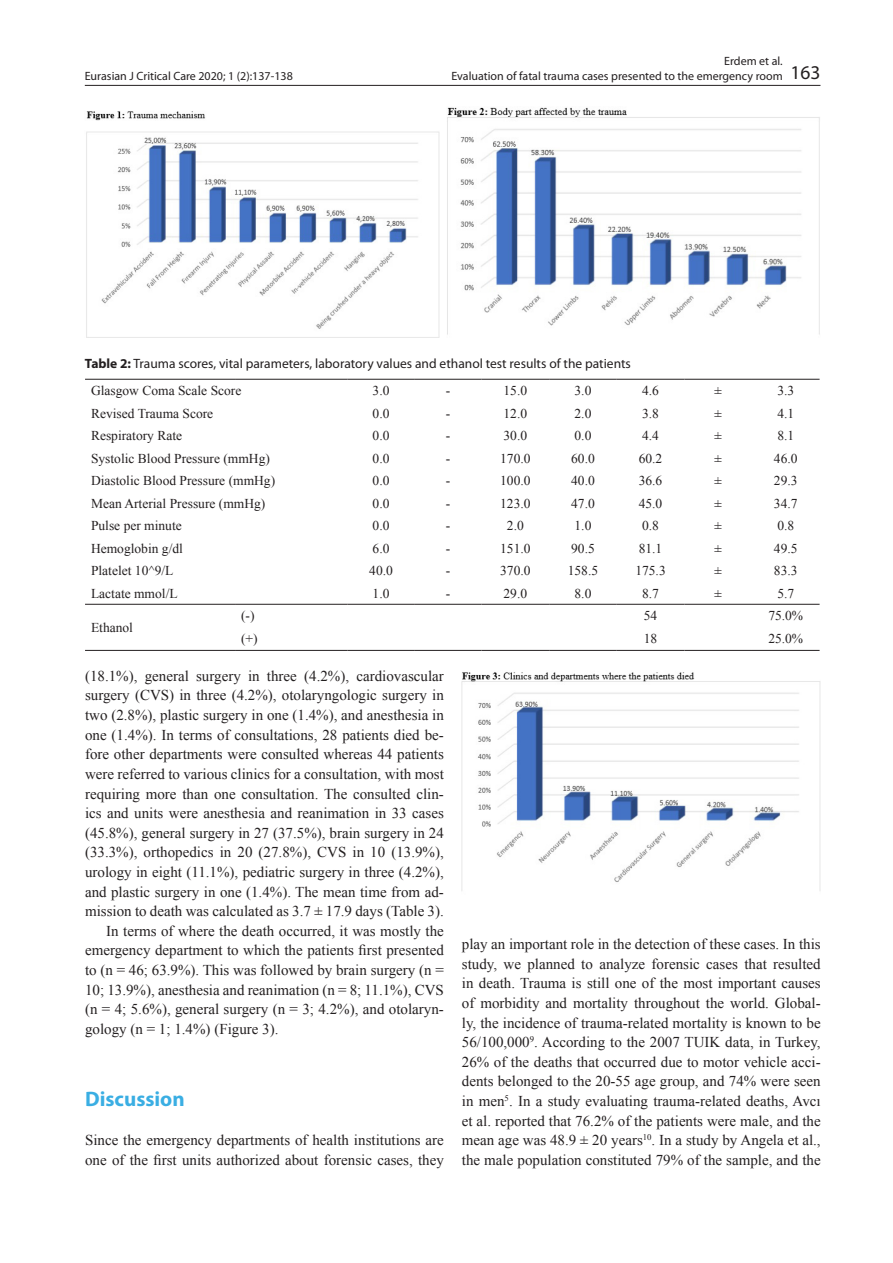
<style>
.page{position:relative;width:893px;height:1263px;background:#fff}
.page>*{position:absolute;margin:0;border:0;box-sizing:border-box;transform-origin:0 0}
.t1{font:700 21px "Myriad Pro";color:#3aaee3}
.t2{font:15px/19.6px "Times New Roman";color:#231f20;text-align:justify}
.t3{font:13.5px "Times New Roman";color:#231f20}
.t4{font:13.5px "Myriad Pro";color:#231f20}
.t5{font:12px "Myriad Pro";color:#231f20}
.s1{font-size:19.5px}
.s2{font-weight:700}
</style>
<div class="page">
<hr style="left:85px;top:85px;width:735px;height:1px;background:#231f20">
<hr style="left:85px;top:604px;width:150px;height:1px;background:#231f20">
<hr style="left:235px;top:604px;width:112px;height:1px;background:#231f20">
<hr style="left:347px;top:604px;width:68px;height:1px;background:#231f20">
<hr style="left:415px;top:604px;width:67px;height:1px;background:#231f20">
<hr style="left:482px;top:604px;width:67px;height:1px;background:#231f20">
<hr style="left:549px;top:604px;width:68px;height:1px;background:#231f20">
<hr style="left:617px;top:604px;width:67px;height:1px;background:#231f20">
<hr style="left:684px;top:604px;width:68px;height:1px;background:#231f20">
<hr style="left:752px;top:604px;width:68px;height:1px;background:#231f20">
<hr style="left:85px;top:650px;width:150px;height:1px;background:#231f20">
<hr style="left:235px;top:650px;width:112px;height:1px;background:#231f20">
<hr style="left:347px;top:650px;width:68px;height:1px;background:#231f20">
<hr style="left:415px;top:650px;width:67px;height:1px;background:#231f20">
<hr style="left:482px;top:650px;width:67px;height:1px;background:#231f20">
<hr style="left:549px;top:650px;width:68px;height:1px;background:#231f20">
<hr style="left:617px;top:650px;width:67px;height:1px;background:#231f20">
<hr style="left:684px;top:650px;width:68px;height:1px;background:#231f20">
<hr style="left:752px;top:650px;width:68px;height:1px;background:#231f20">
<hr style="left:85px;top:379px;width:150px;height:1px;background:#231f20">
<hr style="left:235px;top:379px;width:112px;height:1px;background:#231f20">
<hr style="left:347px;top:379px;width:68px;height:1px;background:#231f20">
<hr style="left:415px;top:379px;width:67px;height:1px;background:#231f20">
<hr style="left:482px;top:379px;width:67px;height:1px;background:#231f20">
<hr style="left:549px;top:379px;width:68px;height:1px;background:#231f20">
<hr style="left:617px;top:379px;width:67px;height:1px;background:#231f20">
<hr style="left:684px;top:379px;width:68px;height:1px;background:#231f20">
<hr style="left:752px;top:379px;width:68px;height:1px;background:#231f20">
<img style="left:86px;top:111px;width:354px;height:226px">
<img style="left:447px;top:107px;width:373px;height:228px">
<img style="left:462px;top:672px;width:359px;height:219px">
<p class="t5" style="left:724px;top:54px;width:60px">Erdem et al.</p>
<p class="t5" style="left:85px;top:68px;width:210px">Eurasian J Critical Care 2020; 1 (2):137-138</p>
<p class="t5" style="left:451px;top:68px;width:371px">Evaluation of fatal trauma cases presented to the emergency room <span class="s1">163</span></p>
<p class="t4" style="left:85px;top:355px;width:548px"><span class="s2">Table 2:</span> Trauma scores, vital parameters, laboratory values and ethanol test results of the patients</p>
<p class="t3" style="left:91px;top:382px;width:152px">Glasgow Coma Scale Score</p>
<p class="t3" style="left:373px;top:382px;width:18px">3.0</p>
<p class="t3" style="left:446px;top:382px;width:6px">-</p>
<p class="t3" style="left:504px;top:382px;width:25px">15.0</p>
<p class="t3" style="left:574px;top:382px;width:18px">3.0</p>
<p class="t3" style="left:642px;top:382px;width:18px">4.6</p>
<p class="t3" style="left:714px;top:382px;width:9px">±</p>
<p class="t3" style="left:777px;top:382px;width:18px">3.3</p>
<p class="t3" style="left:91px;top:404px;width:124px">Revised Trauma Score</p>
<p class="t3" style="left:373px;top:404px;width:18px">0.0</p>
<p class="t3" style="left:446px;top:404px;width:6px">-</p>
<p class="t3" style="left:504px;top:404px;width:25px">12.0</p>
<p class="t3" style="left:574px;top:404px;width:18px">2.0</p>
<p class="t3" style="left:642px;top:404px;width:18px">3.8</p>
<p class="t3" style="left:714px;top:404px;width:9px">±</p>
<p class="t3" style="left:777px;top:404px;width:18px">4.1</p>
<p class="t3" style="left:91px;top:427px;width:93px">Respiratory Rate</p>
<p class="t3" style="left:373px;top:427px;width:18px">0.0</p>
<p class="t3" style="left:446px;top:427px;width:6px">-</p>
<p class="t3" style="left:504px;top:427px;width:25px">30.0</p>
<p class="t3" style="left:574px;top:427px;width:18px">0.0</p>
<p class="t3" style="left:642px;top:427px;width:18px">4.4</p>
<p class="t3" style="left:714px;top:427px;width:9px">±</p>
<p class="t3" style="left:777px;top:427px;width:18px">8.1</p>
<p class="t3" style="left:91px;top:449px;width:180px">Systolic Blood Pressure (mmHg)</p>
<p class="t3" style="left:373px;top:449px;width:18px">0.0</p>
<p class="t3" style="left:446px;top:449px;width:6px">-</p>
<p class="t3" style="left:500px;top:449px;width:32px">170.0</p>
<p class="t3" style="left:571px;top:449px;width:25px">60.0</p>
<p class="t3" style="left:639px;top:449px;width:25px">60.2</p>
<p class="t3" style="left:714px;top:449px;width:9px">±</p>
<p class="t3" style="left:774px;top:449px;width:25px">46.0</p>
<p class="t3" style="left:91px;top:472px;width:186px">Diastolic Blood Pressure (mmHg)</p>
<p class="t3" style="left:373px;top:472px;width:18px">0.0</p>
<p class="t3" style="left:446px;top:472px;width:6px">-</p>
<p class="t3" style="left:500px;top:472px;width:32px">100.0</p>
<p class="t3" style="left:571px;top:472px;width:25px">40.0</p>
<p class="t3" style="left:639px;top:472px;width:25px">36.6</p>
<p class="t3" style="left:714px;top:472px;width:9px">±</p>
<p class="t3" style="left:774px;top:472px;width:25px">29.3</p>
<p class="t3" style="left:91px;top:494px;width:176px">Mean Arterial Pressure (mmHg)</p>
<p class="t3" style="left:373px;top:494px;width:18px">0.0</p>
<p class="t3" style="left:446px;top:494px;width:6px">-</p>
<p class="t3" style="left:500px;top:494px;width:32px">123.0</p>
<p class="t3" style="left:571px;top:494px;width:25px">47.0</p>
<p class="t3" style="left:639px;top:494px;width:25px">45.0</p>
<p class="t3" style="left:714px;top:494px;width:9px">±</p>
<p class="t3" style="left:774px;top:494px;width:25px">34.7</p>
<p class="t3" style="left:91px;top:517px;width:92px">Pulse per minute</p>
<p class="t3" style="left:373px;top:517px;width:18px">0.0</p>
<p class="t3" style="left:446px;top:517px;width:6px">-</p>
<p class="t3" style="left:507px;top:517px;width:18px">2.0</p>
<p class="t3" style="left:574px;top:517px;width:18px">1.0</p>
<p class="t3" style="left:642px;top:517px;width:18px">0.8</p>
<p class="t3" style="left:714px;top:517px;width:9px">±</p>
<p class="t3" style="left:777px;top:517px;width:18px">0.8</p>
<p class="t3" style="left:91px;top:539px;width:93px">Hemoglobin g/dl</p>
<p class="t3" style="left:373px;top:539px;width:18px">6.0</p>
<p class="t3" style="left:446px;top:539px;width:6px">-</p>
<p class="t3" style="left:500px;top:539px;width:32px">151.0</p>
<p class="t3" style="left:571px;top:539px;width:25px">90.5</p>
<p class="t3" style="left:639px;top:539px;width:25px">81.1</p>
<p class="t3" style="left:714px;top:539px;width:9px">±</p>
<p class="t3" style="left:774px;top:539px;width:25px">49.5</p>
<p class="t3" style="left:91px;top:562px;width:84px">Platelet 10^9/L</p>
<p class="t3" style="left:369px;top:562px;width:25px">40.0</p>
<p class="t3" style="left:446px;top:562px;width:6px">-</p>
<p class="t3" style="left:500px;top:562px;width:32px">370.0</p>
<p class="t3" style="left:568px;top:562px;width:32px">158.5</p>
<p class="t3" style="left:635px;top:562px;width:32px">175.3</p>
<p class="t3" style="left:714px;top:562px;width:9px">±</p>
<p class="t3" style="left:774px;top:562px;width:25px">83.3</p>
<p class="t3" style="left:91px;top:584px;width:88px">Lactate mmol/L</p>
<p class="t3" style="left:373px;top:584px;width:18px">1.0</p>
<p class="t3" style="left:446px;top:584px;width:6px">-</p>
<p class="t3" style="left:504px;top:584px;width:25px">29.0</p>
<p class="t3" style="left:574px;top:584px;width:18px">8.0</p>
<p class="t3" style="left:642px;top:584px;width:18px">8.7</p>
<p class="t3" style="left:714px;top:584px;width:9px">±</p>
<p class="t3" style="left:777px;top:584px;width:18px">5.7</p>
<p class="t3" style="left:91px;top:618px;width:43px">Ethanol</p>
<p class="t3" style="left:241px;top:607px;width:15px">(-)</p>
<p class="t3" style="left:644px;top:607px;width:15px">54</p>
<p class="t3" style="left:768px;top:607px;width:36px">75.0%</p>
<p class="t3" style="left:241px;top:630px;width:18px">(+)</p>
<p class="t3" style="left:644px;top:630px;width:15px">18</p>
<p class="t3" style="left:768px;top:630px;width:36px">25.0%</p>
<p class="t2" style="left:85px;top:666px;width:360px">(18.1%), general surgery in three (4.2%), cardiovascular surgery (CVS) in three (4.2%), otolaryngologic surgery in two (2.8%), plastic surgery in one (1.4%), and anesthesia in one (1.4%). In terms of consultations, 28 patients died be&shy;fore other departments were consulted whereas 44 patients were referred to various clinics for a consultation, with most requiring more than one consultation. The consulted clin&shy;ics and units were anesthesia and reanimation in 33 cases (45.8%), general surgery in 27 (37.5%), brain surgery in 24 (33.3%), orthopedics in 20 (27.8%), CVS in 10 (13.9%), urology in eight (11.1%), pediatric surgery in three (4.2%), and plastic surgery in one (1.4%). The mean time from ad&shy;mission to death was calculated as 3.7 ± 17.9 days (Table 3).</p>
<p class="t2" style="left:85px;top:921px;width:360px;text-indent:21px">In terms of where the death occurred, it was mostly the emergency department to which the patients first presented to (n = 46; 63.9%). This was followed by brain surgery (n = 10; 13.9%), anesthesia and reanimation (n = 8; 11.1%), CVS (n = 4; 5.6%), general surgery (n = 3; 4.2%), and otolaryn&shy;gology (n = 1; 1.4%) (Figure 3).</p>
<p class="t1" style="left:85px;top:1085px;width:101px">Discussion</p>
<p class="t2" style="left:85px;top:1130px;width:360px">Since the emergency departments of health institutions are one of the first units authorized about forensic cases, they</p>
<p class="t2" style="left:462px;top:934px;width:360px">play an important role in the detection of these cases. In this study, we planned to analyze forensic cases that resulted in death. Trauma is still one of the most important causes of morbidity and mortality throughout the world. Global&shy;ly, the incidence of trauma-related mortality is known to be 56/100,000<sup>9</sup>. According to the 2007 TUIK data, in Turkey, 26% of the deaths that occurred due to motor vehicle acci&shy;dents belonged to the 20-55 age group, and 74% were seen in men<sup>5</sup>. In a study evaluating trauma-related deaths, Avcı et al. reported that 76.2% of the patients were male, and the mean age was 48.9 ± 20 years<sup>10</sup>. In a study by Angela et al., the male population constituted 79% of the sample, and the</p>
</div>
